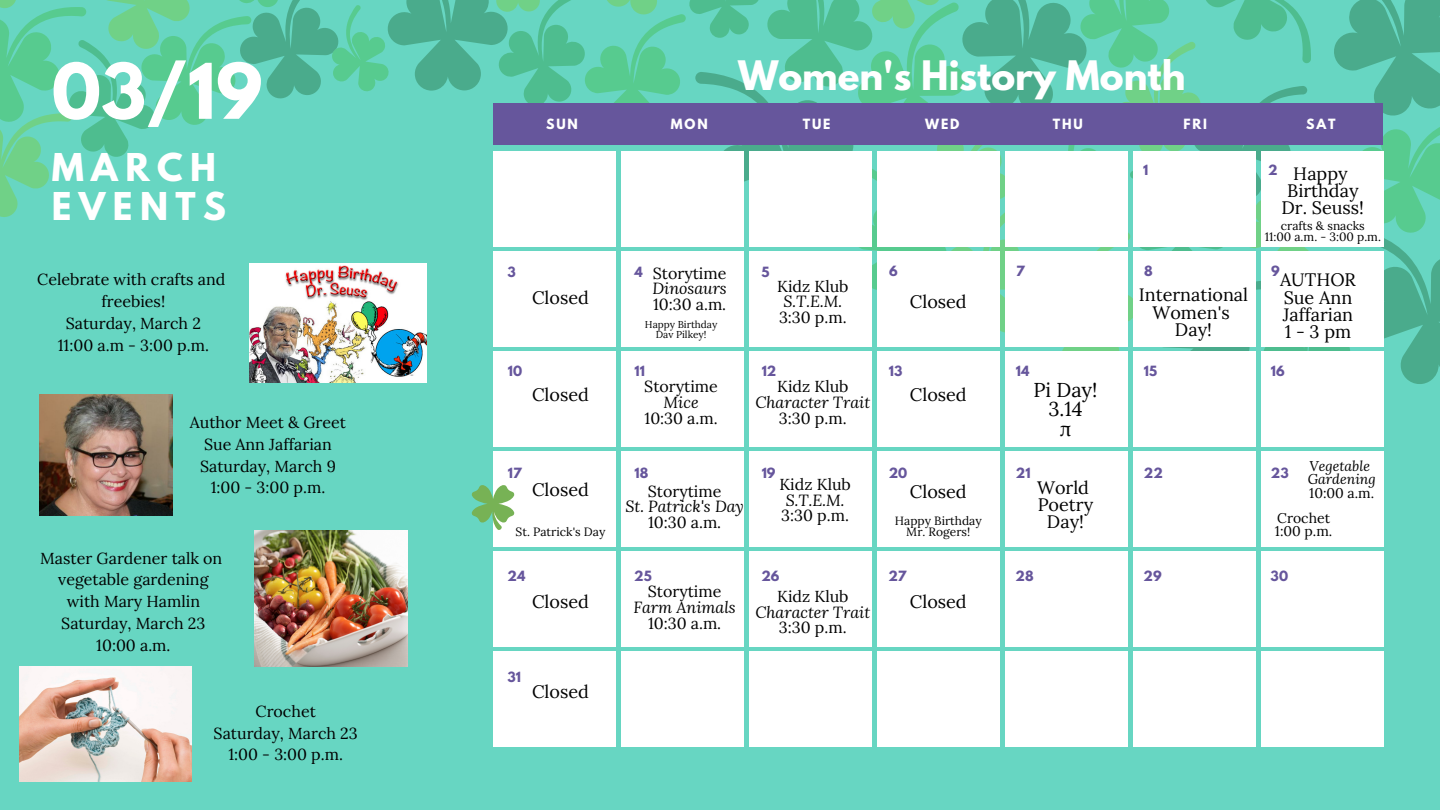
<style>
.page{position:relative;width:1440px;height:810px;background:#67d6c2}
.page>*{position:absolute;margin:0;border:0;box-sizing:border-box;transform-origin:0 0}
.t1{font:700 67.9px "League Spartan";color:#fff}
.t2{font:700 36px "League Spartan";color:#fff}
.t3{font:700 34px/39.8px "League Spartan";letter-spacing:.22em;color:#fff}
.t4{font:20px/19.5px "Lora";color:#000;text-align:center}
.t5{font:18px/17.2px "Lora";color:#000;text-align:center}
.t6{font:16px/21.8px "Lora";color:#000;text-align:center}
.t7{font:italic 16px "Lora";color:#000}
.t8{font:14px/13.5px "Lora";color:#000}
.t9{font:italic 14px/13.5px "Lora";color:#000}
.t10{font:700 12.5px "League Spartan";letter-spacing:.01em;color:#66569c}
.t11{font:700 12.5px "League Spartan";letter-spacing:.15em;color:#fff}
.t12{font:12px/11.2px "Lora";color:#000;text-align:center}
.t13{font:10px/9.8px "Lora";color:#000;text-align:center}
</style>
<div class="page">
<svg style="left:0;top:0;width:1440px;height:398px"></svg>
<div style="left:493px;top:151px;width:122px;height:95px;background:#fff"></div>
<div style="left:749px;top:151px;width:122px;height:95px;background:#fff"></div>
<div style="left:877px;top:151px;width:122px;height:95px;background:#fff"></div>
<div style="left:1005px;top:151px;width:122px;height:95px;background:#fff"></div>
<div style="left:1133px;top:151px;width:122px;height:95px;background:#fff"></div>
<div style="left:1261px;top:151px;width:122px;height:95px;background:#fff"></div>
<div style="left:493px;top:251px;width:122px;height:95px;background:#fff"></div>
<div style="left:621px;top:251px;width:122px;height:95px;background:#fff"></div>
<div style="left:749px;top:251px;width:122px;height:95px;background:#fff"></div>
<div style="left:877px;top:251px;width:122px;height:95px;background:#fff"></div>
<div style="left:1005px;top:251px;width:122px;height:95px;background:#fff"></div>
<div style="left:1133px;top:251px;width:122px;height:95px;background:#fff"></div>
<div style="left:1261px;top:251px;width:122px;height:95px;background:#fff"></div>
<div style="left:493px;top:351px;width:122px;height:95px;background:#fff"></div>
<div style="left:621px;top:351px;width:122px;height:95px;background:#fff"></div>
<div style="left:749px;top:351px;width:122px;height:95px;background:#fff"></div>
<div style="left:877px;top:351px;width:122px;height:95px;background:#fff"></div>
<div style="left:1005px;top:351px;width:122px;height:95px;background:#fff"></div>
<div style="left:1133px;top:351px;width:122px;height:95px;background:#fff"></div>
<div style="left:1261px;top:351px;width:122px;height:95px;background:#fff"></div>
<div style="left:493px;top:451px;width:123px;height:95px;background:#fff"></div>
<div style="left:621px;top:451px;width:123px;height:95px;background:#fff"></div>
<div style="left:749px;top:451px;width:123px;height:95px;background:#fff"></div>
<div style="left:877px;top:451px;width:123px;height:95px;background:#fff"></div>
<div style="left:1005px;top:451px;width:123px;height:95px;background:#fff"></div>
<div style="left:1133px;top:451px;width:123px;height:95px;background:#fff"></div>
<div style="left:1261px;top:451px;width:123px;height:95px;background:#fff"></div>
<div style="left:493px;top:551px;width:123px;height:95px;background:#fff"></div>
<div style="left:621px;top:551px;width:123px;height:95px;background:#fff"></div>
<div style="left:749px;top:551px;width:123px;height:95px;background:#fff"></div>
<div style="left:877px;top:551px;width:123px;height:95px;background:#fff"></div>
<div style="left:1005px;top:551px;width:123px;height:95px;background:#fff"></div>
<div style="left:1133px;top:551px;width:123px;height:95px;background:#fff"></div>
<div style="left:1261px;top:551px;width:123px;height:95px;background:#fff"></div>
<div style="left:493px;top:104px;width:890px;height:41px;background:#66569c"></div>
<div style="left:493px;top:651px;width:122px;height:95px;background:#fff"></div>
<div style="left:621px;top:651px;width:122px;height:95px;background:#fff"></div>
<div style="left:749px;top:651px;width:122px;height:95px;background:#fff"></div>
<div style="left:877px;top:651px;width:122px;height:95px;background:#fff"></div>
<div style="left:1005px;top:651px;width:122px;height:95px;background:#fff"></div>
<div style="left:1133px;top:651px;width:122px;height:95px;background:#fff"></div>
<div style="left:1261px;top:651px;width:122px;height:95px;background:#fff"></div>
<div style="left:621px;top:151px;width:122px;height:95px;background:#fff"></div>
<img style="left:40px;top:394px;width:132px;height:121px">
<img style="left:249px;top:264px;width:178px;height:118px">
<img style="left:254px;top:530px;width:153px;height:137px">
<img style="left:20px;top:667px;width:172px;height:115px">
<svg style="left:471px;top:485px;width:44px;height:45px"></svg>
<h1 class="t1" style="left:52px;top:58px;width:212px">03/19</h1>
<h3 class="t3" style="left:52px;top:151px;width:176px">MARCH<br>EVENTS</h3>
<p class="t6" style="left:37px;top:269px;width:190px">Celebrate with crafts and freebies!<br>Saturday, March 2<br>11:00 a.m - 3:00 p.m.</p>
<p class="t6" style="left:190px;top:411px;width:158px">Author Meet &amp; Greet<br>Sue Ann Jaffarian<br>Saturday, March 9<br>1:00 - 3:00 p.m.</p>
<p class="t6" style="left:40px;top:547px;width:184px">Master Gardener talk on vegetable gardening with Mary Hamlin<br>Saturday, March 23<br>10:00 a.m.</p>
<p class="t6" style="left:214px;top:700px;width:146px">Crochet<br>Saturday, March 23<br>1:00 - 3:00 p.m.</p>
<h2 class="t2" style="left:738px;top:58px;width:449px">Women's History Month</h2>
<p class="t11" style="left:546px;top:118px;width:33px">SUN</p>
<p class="t11" style="left:671px;top:118px;width:38px">MON</p>
<p class="t11" style="left:803px;top:118px;width:29px">TUE</p>
<p class="t11" style="left:925px;top:118px;width:36px">WED</p>
<p class="t11" style="left:1053px;top:118px;width:32px">THU</p>
<p class="t11" style="left:1183px;top:118px;width:25px">FRI</p>
<p class="t11" style="left:1306px;top:118px;width:31px">SAT</p>
<p class="t5" style="left:1282px;top:165px;width:84px">Happy<br>Birthday<br>Dr. Seuss!</p>
<p class="t10" style="left:1143px;top:164px;width:7px">1</p>
<p class="t10" style="left:1268px;top:164px;width:11px">2</p>
<p class="t12" style="left:1265px;top:220px;width:118px">crafts &amp; snacks<br>11:00 a.m. - 3:00 p.m.</p>
<p class="t10" style="left:889px;top:265px;width:10px">6</p>
<p class="t10" style="left:1016px;top:265px;width:10px">7</p>
<p class="t10" style="left:1144px;top:265px;width:10px">8</p>
<p class="t10" style="left:1271px;top:265px;width:10px">9</p>
<p class="t10" style="left:508px;top:265px;width:10px">3</p>
<p class="t10" style="left:634px;top:265px;width:10px">4</p>
<p class="t10" style="left:761px;top:265px;width:10px">5</p>
<p class="t6" style="left:653px;top:262px;width:75px">Storytime</p>
<p class="t7" style="left:652px;top:278px;width:76px">Dinosaurs</p>
<p class="t6" style="left:653px;top:293px;width:75px">10:30 a.m.</p>
<p class="t5" style="left:1280px;top:271px;width:77px;text-align:left">AUTHOR<br>Sue Ann<br>Jaffarian<br>1-3pm</p>
<p class="t6" style="left:777px;top:275px;width:73px">Kidz Klub</p>
<p class="t7" style="left:784px;top:291px;width:60px">S.T.E.M.</p>
<p class="t6" style="left:779px;top:306px;width:69px">3:30 p.m.</p>
<p class="t5" style="left:1139px;top:286px;width:111px">International<br>Women's<br>Day!</p>
<p class="t5" style="left:532px;top:289px;width:58px">Closed</p>
<p class="t5" style="left:910px;top:293px;width:58px">Closed</p>
<p class="t13" style="left:645px;top:319px;width:74px">Happy Birthday<br>Dav Pilkey!</p>
<p class="t10" style="left:508px;top:364px;width:16px">10</p>
<p class="t10" style="left:635px;top:364px;width:12px">11</p>
<p class="t10" style="left:762px;top:364px;width:16px">12</p>
<p class="t10" style="left:889px;top:364px;width:15px">13</p>
<p class="t10" style="left:1016px;top:364px;width:15px">14</p>
<p class="t10" style="left:1144px;top:364px;width:15px">15</p>
<p class="t10" style="left:1271px;top:364px;width:15px">16</p>
<p class="t5" style="left:532px;top:386px;width:58px">Closed</p>
<p class="t6" style="left:644px;top:376px;width:75px">Storytime</p>
<p class="t7" style="left:664px;top:392px;width:37px">Mice</p>
<p class="t6" style="left:645px;top:407px;width:75px">10:30 a.m.</p>
<p class="t6" style="left:777px;top:376px;width:73px">Kidz Klub</p>
<p class="t7" style="left:756px;top:392px;width:116px">Character Trait</p>
<p class="t6" style="left:779px;top:407px;width:69px">3:30 p.m.</p>
<p class="t5" style="left:910px;top:386px;width:58px">Closed</p>
<p class="t4" style="left:1033px;top:380px;width:66px">Pi Day!<br>3.14<br>π</p>
<p class="t9" style="left:1308px;top:459px;width:70px">Vegetable<br>Gardening</p>
<p class="t8" style="left:1309px;top:486px;width:66px">10:00 a.m.</p>
<p class="t10" style="left:508px;top:467px;width:15px">17</p>
<p class="t10" style="left:635px;top:467px;width:15px">18</p>
<p class="t10" style="left:762px;top:467px;width:15px">19</p>
<p class="t10" style="left:889px;top:467px;width:20px">20</p>
<p class="t10" style="left:1016px;top:467px;width:16px">21</p>
<p class="t10" style="left:1144px;top:467px;width:20px">22</p>
<p class="t10" style="left:1271px;top:467px;width:19px">23</p>
<p class="t6" style="left:779px;top:473px;width:73px">Kidz Klub</p>
<p class="t7" style="left:786px;top:489px;width:60px">S.T.E.M.</p>
<p class="t6" style="left:781px;top:505px;width:69px">3:30 p.m.</p>
<p class="t5" style="left:1037px;top:478px;width:58px">World<br>Poetry<br>Day!</p>
<p class="t5" style="left:532px;top:481px;width:58px">Closed</p>
<p class="t5" style="left:910px;top:483px;width:58px">Closed</p>
<p class="t6" style="left:648px;top:480px;width:75px">Storytime</p>
<p class="t7" style="left:625px;top:496px;width:120px">St. Patrick's Day</p>
<p class="t6" style="left:648px;top:511px;width:75px">10:30 a.m.</p>
<p class="t8" style="left:1275px;top:511px;width:59px">Crochet<br>1:00 p.m.</p>
<p class="t12" style="left:895px;top:515px;width:88px">Happy Birthday<br>Mr. Rogers!</p>
<p class="t12" style="left:516px;top:526px;width:91px">St. Patrick's Day</p>
<p class="t10" style="left:508px;top:569px;width:19px">24</p>
<p class="t10" style="left:634px;top:569px;width:19px">25</p>
<p class="t10" style="left:761px;top:569px;width:20px">26</p>
<p class="t10" style="left:888px;top:569px;width:20px">27</p>
<p class="t10" style="left:1015px;top:569px;width:20px">28</p>
<p class="t10" style="left:1144px;top:569px;width:20px">29</p>
<p class="t10" style="left:1271px;top:569px;width:19px">30</p>
<p class="t6" style="left:648px;top:580px;width:75px">Storytime</p>
<p class="t7" style="left:634px;top:596px;width:104px">Farm Animals</p>
<p class="t6" style="left:648px;top:612px;width:75px">10:30 a.m.</p>
<p class="t6" style="left:777px;top:585px;width:73px">Kidz Klub</p>
<p class="t7" style="left:756px;top:601px;width:116px">Character Trait</p>
<p class="t6" style="left:779px;top:617px;width:69px">3:30 p.m.</p>
<p class="t5" style="left:532px;top:593px;width:58px">Closed</p>
<p class="t5" style="left:910px;top:593px;width:58px">Closed</p>
<p class="t10" style="left:507px;top:671px;width:15px">31</p>
<p class="t5" style="left:532px;top:683px;width:58px">Closed</p>
</div>
